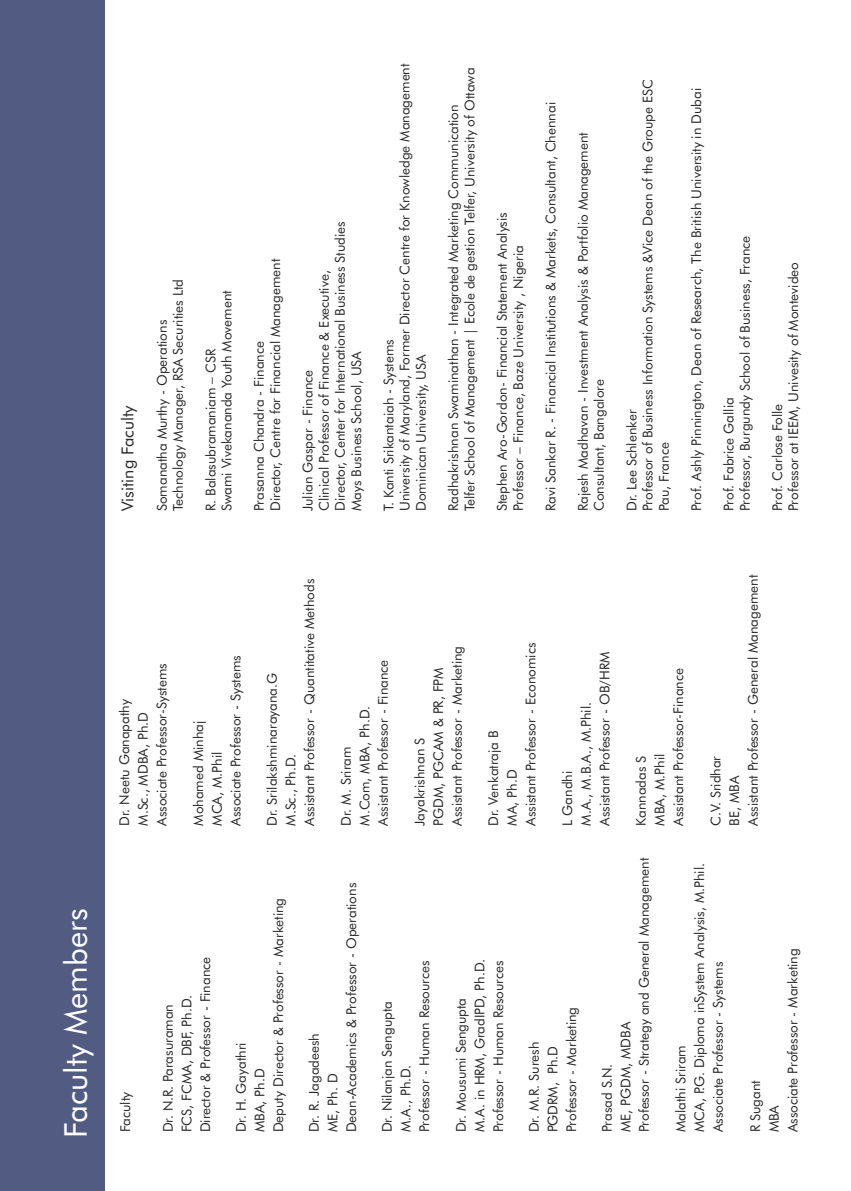
<style>
.page{position:relative;width:851px;height:1191px;background:#fff}
.page>*{position:absolute;margin:0;border:0;box-sizing:border-box;transform-origin:0 0}
.t1{font:31.35px "Futura BT";color:#fff}
.t2{font:16.5px "Futura BT";color:#2b2929}
.t3{font:13.5px/18.6px "Futura BT";color:#2b2929}
</style>
<div class="page">
<div style="left:0;top:0;width:105px;height:1191px;background:#525c82"></div>
<p class="t2" style="left:121px;top:511px;width:107px;rotate:-90deg">Visiting Faculty</p>
<p class="t3" style="left:155px;top:511px;width:234px;line-height:16.2px;rotate:-90deg">Somanatha Murthy - Operations<br>Technology Manager, RSA Securities Ltd</p>
<p class="t3" style="left:204px;top:511px;width:222px;line-height:16.2px;rotate:-90deg">R. Balasubramaniam – CSR<br>Swami Vivekananda Youth Movement</p>
<p class="t3" style="left:252px;top:511px;width:254px;line-height:16.2px;rotate:-90deg">Prasanna Chandra - Finance<br>Director, Centre for Financial Management</p>
<p class="t3" style="left:301px;top:511px;width:291px;line-height:16.2px;rotate:-90deg">Julian Gaspar - Finance<br>Clinical Professor of Finance &amp; Executive, Director, Center for International Business Studies Mays Business School, USA</p>
<p class="t3" style="left:382px;top:511px;width:449px;line-height:16.2px;rotate:-90deg">T. Kanti Srikantaiah - Systems<br>University of Maryland, Former Director Centre for Knowledge Management<br>Dominican University, USA</p>
<p class="t3" style="left:446px;top:511px;width:445px;line-height:16.2px;rotate:-90deg">Radhakrishnan Swaminathan - Integrated Marketing Communication<br>Telfer School of Management | Ecole de gestion Telfer, University of Ottawa</p>
<p class="t3" style="left:495px;top:511px;width:300px;line-height:16.2px;rotate:-90deg">Stephen Aro-Gordon- Financial Statement Analysis<br>Professor – Finance, Baze University , Nigeria</p>
<p class="t3" style="left:542px;top:511px;width:410px;rotate:-90deg">Ravi Sankar R. - Financial Institutions &amp; Markets, Consultant, Chennai</p>
<p class="t3" style="left:576px;top:511px;width:380px;line-height:16.2px;rotate:-90deg">Rajesh Madhavan - Investment Analysis &amp; Portfolio Management<br>Consultant, Bangalore</p>
<p class="t3" style="left:624px;top:511px;width:433px;line-height:16.2px;rotate:-90deg">Dr. Lee Schlenker<br>Professor of Business Information Systems &amp;Vice Dean of the Groupe ESC<br>Pau, France</p>
<p class="t3" style="left:688px;top:511px;width:425px;rotate:-90deg">Prof. Ashly Pinnington, Dean of Research, The British University in Dubai</p>
<p class="t3" style="left:721px;top:511px;width:277px;line-height:16.2px;rotate:-90deg">Prof. Fabrice Gallia<br>Professor, Burgundy School of Business, France</p>
<p class="t3" style="left:770px;top:511px;width:251px;line-height:16.2px;rotate:-90deg">Prof. Carlose Folle<br>Professor at IEEM, Univesity of Montevideo</p>
<h1 class="t1" style="left:63px;top:1138px;width:231px;rotate:-90deg">Faculty Members</h1>
<p class="t3" style="left:116px;top:825px;width:164px;rotate:-90deg">Dr. Neetu Ganapathy<br>M.Sc., MDBA, Ph.D<br>Associate Professor-Systems</p>
<p class="t3" style="left:190px;top:825px;width:172px;rotate:-90deg">Mohamed Minhaj<br>MCA, M.Phil<br>Associate Professor - Systems</p>
<p class="t3" style="left:264px;top:825px;width:248px;rotate:-90deg">Dr. Srilakshminarayana.G<br>M.Sc., Ph.D.<br>Assistant Professor - Quantitative Methods</p>
<p class="t3" style="left:338px;top:825px;width:168px;rotate:-90deg">Dr. M. Sriram<br>M.Com, MBA, Ph.D.<br>Assistant Professor - Finance</p>
<p class="t3" style="left:411px;top:825px;width:181px;rotate:-90deg">Jayakrishnan S<br>PGDM, PGCAM &amp; PR, FPM<br>Assistant Professor - Marketing</p>
<p class="t3" style="left:485px;top:825px;width:184px;rotate:-90deg">Dr. Venkatraja B<br>MA, Ph.D<br>Assistant Professor - Economics</p>
<p class="t3" style="left:559px;top:825px;width:175px;rotate:-90deg">L Gandhi<br>M.A., M.B.A., M.Phil.<br>Assistant Professor - OB/HRM</p>
<p class="t3" style="left:633px;top:825px;width:159px;rotate:-90deg">Kannadas S<br>MBA, M.Phil<br>Assistant Professor-Finance</p>
<p class="t3" style="left:707px;top:825px;width:252px;rotate:-90deg">C.V. Sridhar<br>BE, MBA<br>Assistant Professor - General Management</p>
<p class="t3" style="left:117px;top:1132px;width:42px;rotate:-90deg">Faculty</p>
<p class="t3" style="left:160px;top:1132px;width:177px;rotate:-90deg">Dr. N.R. Parasuraman<br>FCS, FCMA, DBF, Ph.D.<br>Director &amp; Professor - Finance</p>
<p class="t3" style="left:233px;top:1132px;width:236px;rotate:-90deg">Dr. H. Gayathri<br>MBA, Ph.D<br>Deputy Director &amp; Professor - Marketing</p>
<p class="t3" style="left:306px;top:1132px;width:251px;rotate:-90deg">Dr. R. Jagadeesh<br>ME, Ph. D<br>Dean-Academics &amp; Professor - Operations</p>
<p class="t3" style="left:379px;top:1132px;width:173px;rotate:-90deg">Dr. Nilanjan Sengupta<br>M.A., Ph.D.<br>Professor - Human Resources</p>
<p class="t3" style="left:453px;top:1132px;width:174px;rotate:-90deg">Dr. Mousumi Sengupta<br>M.A. in HRM, GradIPD, Ph.D.<br>Professor - Human Resources</p>
<p class="t3" style="left:526px;top:1132px;width:127px;rotate:-90deg">Dr. M.R. Suresh<br>PGDRM, Ph.D<br>Professor - Marketing</p>
<p class="t3" style="left:598px;top:1132px;width:276px;rotate:-90deg">Prasad S.N.<br>ME, PGDM, MDBA<br>Professor - Strategy and General Management</p>
<p class="t3" style="left:672px;top:1132px;width:271px;rotate:-90deg">Malathi Sriram<br>MCA, P.G. Diploma inSystem Analysis, M.Phil.<br>Associate Professor - Systems</p>
<p class="t3" style="left:747px;top:1132px;width:186px;rotate:-90deg">R Sugant<br>MBA<br>Associate Professor - Marketing</p>
</div>
